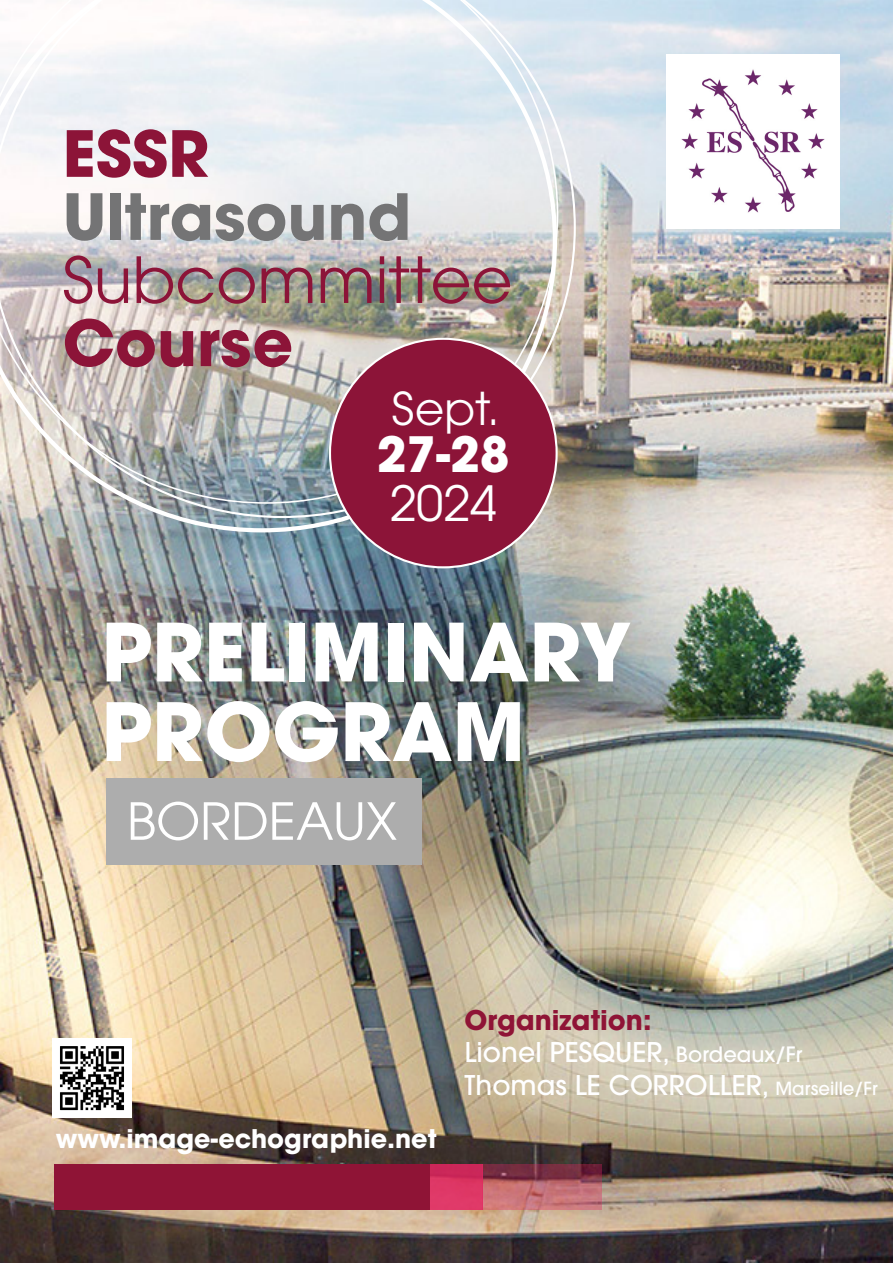
<style>
.page{position:relative;width:893px;height:1263px;background:#fff}
.page>*{position:absolute;margin:0;border:0;box-sizing:border-box;transform-origin:0 0}
.t1{font:700 79.5px "ITC Avant Garde Pro";color:#fff}
.t2{font:63px "ITC Avant Garde Pro";color:#8c1438}
.t3{font:700 63px "ITC Avant Garde Pro";color:#8c1438}
.t4{font:700 63px "ITC Avant Garde Pro";color:#747475}
.t5{font:50.7px "ITC Avant Garde Pro";color:#fff}
.t6{font:700 48.3px "ITC Avant Garde Pro";color:#fff}
.t7{font:48.3px "ITC Avant Garde Pro";color:#fff}
.t8{font:45px "ITC Avant Garde Pro";color:#fff}
.t9{font:500 27px/32.4px "ITC Avant Garde Pro";color:#fff}
.t10{font:700 27px "ITC Avant Garde Pro";color:#8f1436}
.t11{font:700 25.5px "ITC Avant Garde Pro";color:#fff}
.s1{font-size:21px}
.s2{font-size:18px}
</style>
<div class="page">
<img style="left:0;top:23px;width:893px;height:1240px">
<svg style="left:557px;top:0;width:19px;height:518px;background:#c3c0bb"></svg>
<img style="left:0;top:0;width:557px;height:532px">
<div style="left:329px;top:338px;width:229px;height:230px;background:#8c1438;border:2px solid #fff;border-radius:50%"></div>
<div style="left:107px;top:778px;width:315px;height:87px;background:#adadad"></div>
<div style="left:54px;top:1164px;width:376px;height:45px;background:#8f1436"></div>
<div style="left:430px;top:1164px;width:53px;height:45px;background:linear-gradient(to bottom,#ca2657,#e73f6d)"></div>
<svg style="left:482px;top:1164px;width:119px;height:45px;background:#a85863"></svg>
<img style="left:666px;top:55px;width:174px;height:174px">
<img style="left:53px;top:1039px;width:79px;height:79px">
<h2 class="t3" style="left:63px;top:111px;width:148px">ESSR</h2>
<h2 class="t4" style="left:63px;top:175px;width:350px">Ultrasound</h2>
<h2 class="t2" style="left:63px;top:241px;width:452px">Subcommittee</h2>
<h2 class="t3" style="left:63px;top:301px;width:232px">Course</h2>
<p class="t8" style="left:392px;top:380px;width:109px">Sept.</p>
<h3 class="t6" style="left:377px;top:422px;width:135px">27-28</h3>
<h3 class="t7" style="left:390px;top:473px;width:109px">2024</h3>
<p class="t1" style="left:101px;top:599px;width:531px">PRELIMINARY</p>
<p class="t1" style="left:101px;top:678px;width:425px">PROGRAM</p>
<p class="t5" style="left:127px;top:790px;width:271px">BORDEAUX</p>
<p class="t11" style="left:56px;top:1121px;width:382px">www.image-echographie.net</p>
<p class="t10" style="left:465px;top:1002px;width:188px">Organization:</p>
<p class="t9" style="left:465px;top:1036px;width:415px">Lionel PESQUER, <span class="s1">Bordeaux/Fr<br></span>Thomas LE CORROLLER, <span class="s2">Marseille/Fr</span></p>
</div>
